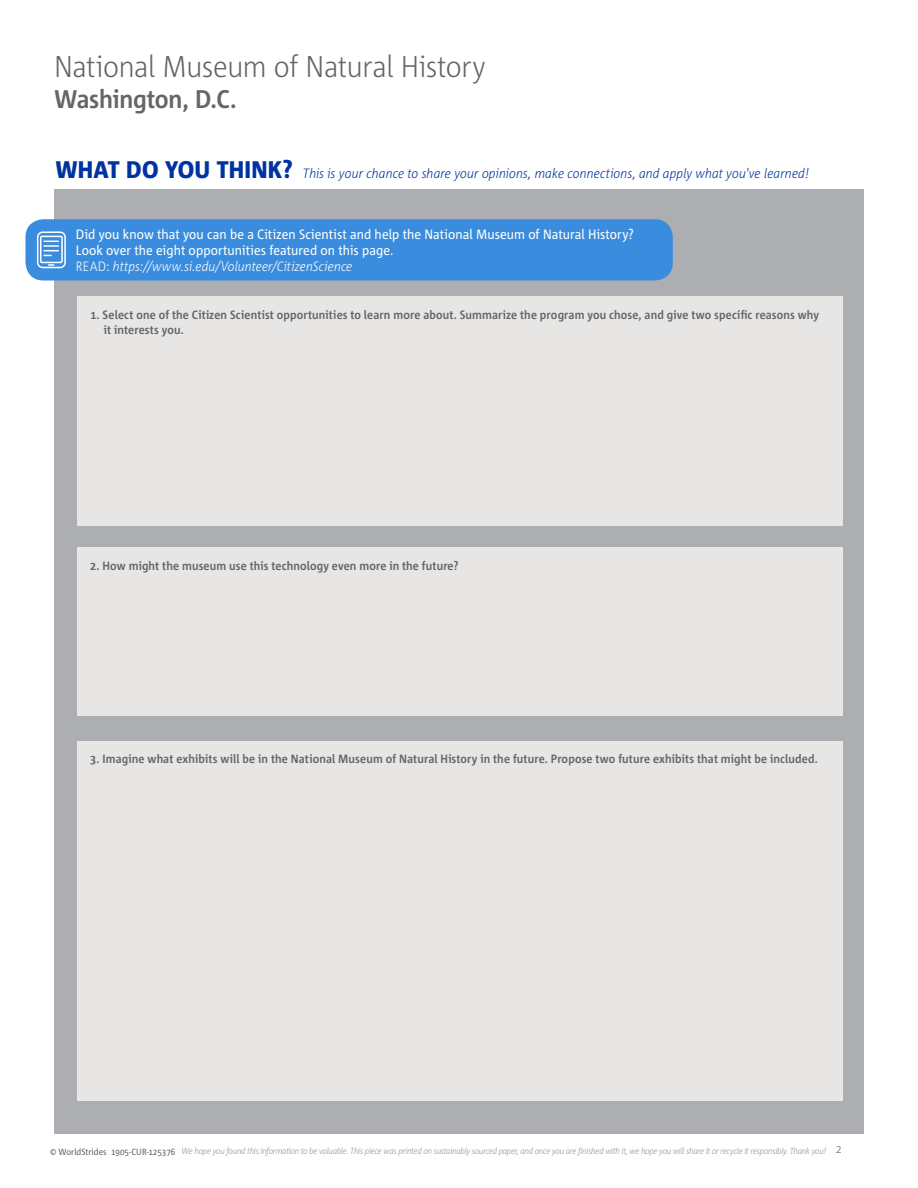
<style>
.page{position:relative;width:918px;height:1188px;background:#fff}
.page>*{position:absolute;margin:0;border:0;box-sizing:border-box;transform-origin:0 0}
.t1{font:300 30px "Corpid C1 s S Cd";letter-spacing:-.015em;color:#636569}
.t2{font:700 25.5px "Corpid C1 s S Cd";letter-spacing:-.005em;color:#636569}
.t3{font:13.5px/16.2px "Corpid C1 s S Cd";letter-spacing:.005em;color:#fff}
.t4{font:italic 300 13.5px "Corpid C1 s S Cd";letter-spacing:.005em;color:#0033a1}
.t5{font:700 12px/15px "Corpid C1 s S Cd";letter-spacing:.01em;color:#636569}
.t6{font:300 12px "Corpid C1 s S Cd";color:#636569}
.t7{font:9px "Corpid C1 s S Cd";color:#636569}
.t8{font:italic 300 8.7px "Corpid C1 s S Cd";letter-spacing:-.03em;color:#939598}
.s1{font-weight:800;font-style:normal;font-size:24px}
.s2{font-weight:300}
.s3{font-weight:300;font-style:italic}
</style>
<div class="page">
<div style="left:54px;top:189px;width:810px;height:945px;background:#adaeb1"></div>
<div style="left:26px;top:219px;width:647px;height:62px;background:#3a8dde;border-radius:18px"></div>
<svg style="left:37px;top:231px;width:29px;height:37px"></svg>
<div style="left:77px;top:297px;width:766px;height:229px;background:#e7e6e5"></div>
<div style="left:77px;top:548px;width:765px;height:168px;background:#e7e6e5"></div>
<div style="left:77px;top:741px;width:765px;height:360px;background:#e7e6e5"></div>
<h1 class="t1" style="left:54px;top:48px;width:433px">National Museum of Natural History</h1>
<h2 class="t2" style="left:54px;top:83px;width:184px">Washington, D.C.</h2>
<p class="t4" style="left:56px;top:164px;width:755px"><span class="s1">WHAT DO YOU THINK?</span> This is your chance to share your opinions, make connections, and apply what you've learned!</p>
<p class="t3" style="left:76px;top:225px;width:559px">Did you know that you can be a Citizen Scientist and help the National Museum of Natural History?<br>Look over the eight opportunities featured on this page.<br><span class="s2">READ:</span> <span class="s3">https://www.si.edu/Volunteer/CitizenScience</span></p>
<p class="t5" style="left:104px;top:307px;width:717px;text-indent:-14px">1. Select one of the Citizen Scientist opportunities to learn more about. Summarize the program you chose, and give two specific reasons why it interests you.</p>
<p class="t5" style="left:90px;top:558px;width:370px">2. How might the museum use this technology even more in the future?</p>
<p class="t5" style="left:90px;top:751px;width:729px">3. Imagine what exhibits will be in the National Museum of Natural History in the future. Propose two future exhibits that might be included.</p>
<p class="t7" style="left:50px;top:1146px;width:127px">© WorldStrides 1905-CUR-125376</p>
<p class="t6" style="left:836px;top:1141px;width:7px">2</p>
<p class="t8" style="left:182px;top:1146px;width:646px">We hope you found this information to be valuable. This piece was printed on sustainably sourced paper, and once you are finished with it, we hope you will share it or recycle it responsibly. Thank you!</p>
</div>
